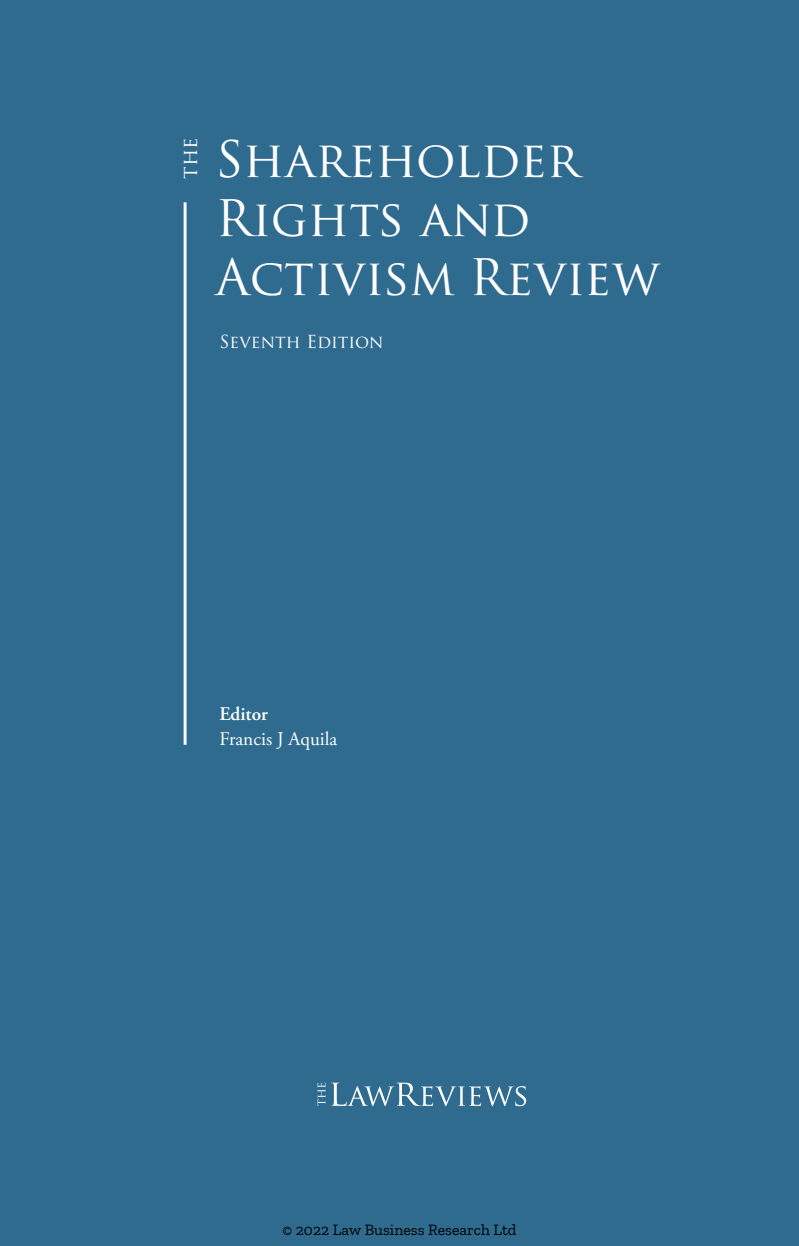
<style>
.page{position:relative;width:799px;height:1246px;background:#fff}
.page>*{position:absolute;margin:0;border:0;box-sizing:border-box;transform-origin:0 0}
.t1{font:49px/58.8px "Trajan Pro";color:#fff}
.t2{font:20.47px "Trajan Pro";color:#fff}
.t3{font:19.25px "Adobe Garamond Pro";color:#fff}
.t4{font:600 19.25px "Adobe Garamond Pro";color:#fff}
.t5{font:17.5px "Trajan Pro";color:#fff}
.t6{font:15.75px "Zilla Slab";color:#000}
</style>
<div class="page">
<div style="left:0;top:0;width:799px;height:1245px;background:#2e6b8f"></div>
<hr style="left:184px;top:202px;width:2px;height:542px;background:#fff">
<svg style="left:331px;top:1082px;width:195px;height:23px"></svg>
<svg style="left:317px;top:1082px;width:8px;height:23px"></svg>
<p class="t2" style="left:177px;top:179px;width:43px;rotate:-90deg">the</p>
<p class="t1" style="left:215px;top:129px;width:446px">Shareholder<br>Rights and<br>Activism Review</p>
<p class="t5" style="left:219px;top:331px;width:165px">Seventh Edition</p>
<p class="t4" style="left:219px;top:702px;width:50px">Editor</p>
<p class="t3" style="left:219px;top:727px;width:119px">Francis J Aquila</p>
<p class="t6" style="left:282px;top:1220px;width:236px">© 2022 Law Business Research Ltd</p>
</div>
